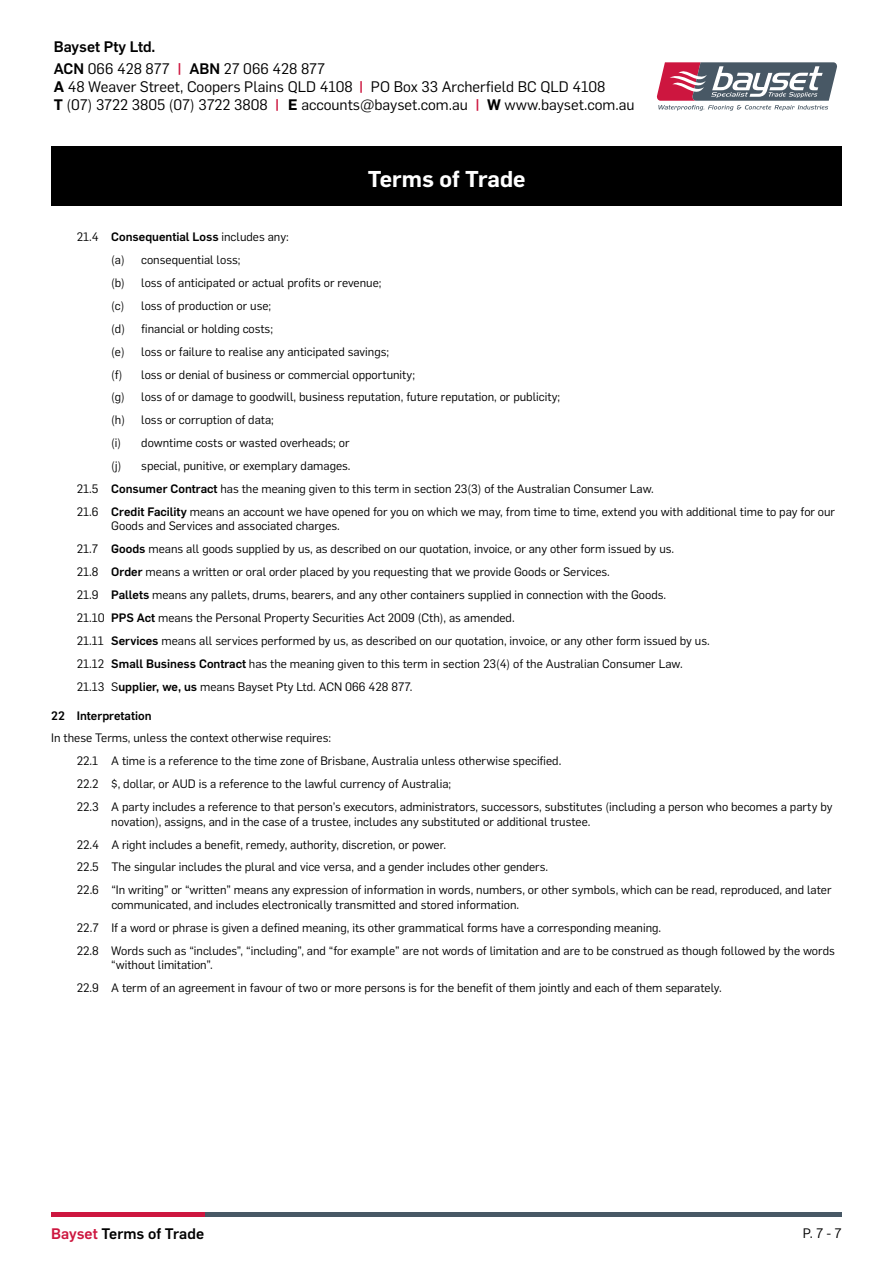
<style>
.page{position:relative;width:893px;height:1263px;background:#fff}
.page>*{position:absolute;margin:0;border:0;box-sizing:border-box;transform-origin:0 0}
.t1{font:600 22.5px "Flama";color:#fff}
.t2{font:15px/22.2px "Flama";color:#000}
.t3{font:500 15px "Flama";color:#000}
.t4{font:500 15px "Flama";color:#cd163f}
.t5{font:13.5px "Flama";color:#000}
.t6{font:12px/23px "Flama";color:#000}
.t7{font:500 12px "Flama";color:#000}
.s1{font-weight:500}
.s2{font-weight:500;color:#cd163f}
.s3{font-weight:600}
.s4{font-weight:400}
.s5{color:#cd163f}
</style>
<div class="page">
<hr style="left:51px;top:1212px;width:154px;height:4px;background:#cd163f">
<hr style="left:205px;top:1212px;width:637px;height:4px;background:#485865">
<div style="left:51px;top:147px;width:791px;height:59px;background:#000"></div>
<svg style="left:656px;top:62px;width:181px;height:49px"></svg>
<p class="t2" style="left:54px;top:35px;width:273px"><span class="s1">Bayset Pty Ltd.<br>ACN</span> 066 428 877 <span class="s2">|</span> <span class="s1">ABN</span> 27 066 428 877</p>
<p class="t2" style="left:54px;top:77px;width:553px;line-height:18px"><span class="s3">A</span> 48 Weaver Street, Coopers Plains QLD 4108 PO Box 33 Archerfield BC QLD 4108<br><span class="s3">T</span> (07) 3722 3805 (07) 3722 3808 <span class="s2">|</span> <span class="s3">E</span> accounts@bayset.com.au <span class="s2">|</span></p>
<p class="t4" style="left:359px;top:76px;width:6px">|</p>
<p class="t2" style="left:487px;top:93px;width:149px"><span class="s3">W</span> www.bayset.com.au</p>
<h1 class="t1" style="left:368px;top:163px;width:160px">Terms of Trade</h1>
<p class="t7" style="left:77px;top:228px;width:214px"><span class="s4">21.4</span> Consequential Loss <span class="s4">includes any:</span></p>
<p class="t6" style="left:111px;top:247px;width:131px">(a) consequential loss;</p>
<p class="t6" style="left:111px;top:270px;width:272px">(b) loss of anticipated or actual profits or revenue;</p>
<p class="t6" style="left:111px;top:293px;width:162px">(c) loss of production or use;</p>
<p class="t6" style="left:111px;top:316px;width:163px">(d) financial or holding costs;</p>
<p class="t6" style="left:111px;top:339px;width:279px">(e) loss or failure to realise any anticipated savings;</p>
<p class="t6" style="left:111px;top:362px;width:305px">(f) loss or denial of business or commercial opportunity;</p>
<p class="t6" style="left:111px;top:385px;width:450px">(g) loss of or damage to goodwill, business reputation, future reputation, or publicity;</p>
<p class="t6" style="left:111px;top:408px;width:164px">(h) loss or corruption of data;</p>
<p class="t6" style="left:111px;top:431px;width:240px">(i) downtime costs or wasted overheads; or</p>
<p class="t6" style="left:111px;top:454px;width:241px">(j) special, punitive, or exemplary damages.</p>
<p class="t6" style="left:77px;top:477px;width:579px">21.5 <span class="s1">Consumer Contract</span> has the meaning given to this term in section 23(3) of the Australian Consumer Law.</p>
<p class="t6" style="left:77px;top:499px;width:760px">21.6 <span class="s1">Credit Facility</span> means an account we have opened for you on which we may, from time to time, extend you with additional time to pay for our</p>
<p class="t6" style="left:77px;top:514px;width:634px;text-indent:34px">Goods and Services and associated charges.<br>21.7 <span class="s1">Goods</span> means all goods supplied by us, as described on our quotation, invoice, or any other form issued by us.<br>21.8 <span class="s1">Order</span> means a written or oral order placed by you requesting that we provide Goods or Services.<br>21.9 <span class="s1">Pallets</span> means any pallets, drums, bearers, and any other containers supplied in connection with the Goods.<br>21.10 <span class="s1">PPS Act</span> means the Personal Property Securities Act 2009 (Cth), as amended.<br>21.11 <span class="s1">Services</span> means all services performed by us, as described on our quotation, invoice, or any other form issued by us.<br>21.12 <span class="s1">Small Business Contract</span> has the meaning given to this term in section 23(4) of the Australian Consumer Law.<br>21.13 S<span class="s1">upplier, we, us</span> means Bayset Pty Ltd. ACN 066 428 877.</p>
<p class="t7" style="left:51px;top:707px;width:102px">22 Interpretation</p>
<p class="t6" style="left:77px;top:726px;width:757px;text-indent:-26px">In these Terms, unless the context otherwise requires:<br>22.1 A time is a reference to the time zone of Brisbane, Australia unless otherwise specified.<br>22.2 $, dollar, or AUD is a reference to the lawful currency of Australia;<br>22.3 A party includes a reference to that person’s executors, administrators, successors, substitutes (including a person who becomes a party by</p>
<p class="t6" style="left:77px;top:809px;width:756px;text-indent:34px">novation), assigns, and in the case of a trustee, includes any substituted or additional trustee.<br>22.4 A right includes a benefit, remedy, authority, discretion, or power.<br>22.5 The singular includes the plural and vice versa, and a gender includes other genders.<br>22.6 “In writing” or “written” means any expression of information in words, numbers, or other symbols, which can be read, reproduced, and later</p>
<p class="t6" style="left:77px;top:892px;width:760px;text-indent:35px">communicated, and includes electronically transmitted and stored information.<br>22.7 If a word or phrase is given a defined meaning, its other grammatical forms have a corresponding meaning.<br>22.8 Words such as “includes”, “including”, and “for example” are not words of limitation and are to be construed as though followed by the words</p>
<p class="t6" style="left:77px;top:952px;width:646px;text-indent:34px">“without limitation”.<br>22.9 A term of an agreement in favour of two or more persons is for the benefit of them jointly and each of them separately.</p>
<p class="t3" style="left:51px;top:1223px;width:154px"><span class="s5">Bayset</span> Terms of Trade</p>
<p class="t5" style="left:803px;top:1224px;width:41px">P. 7 - 7</p>
</div>
